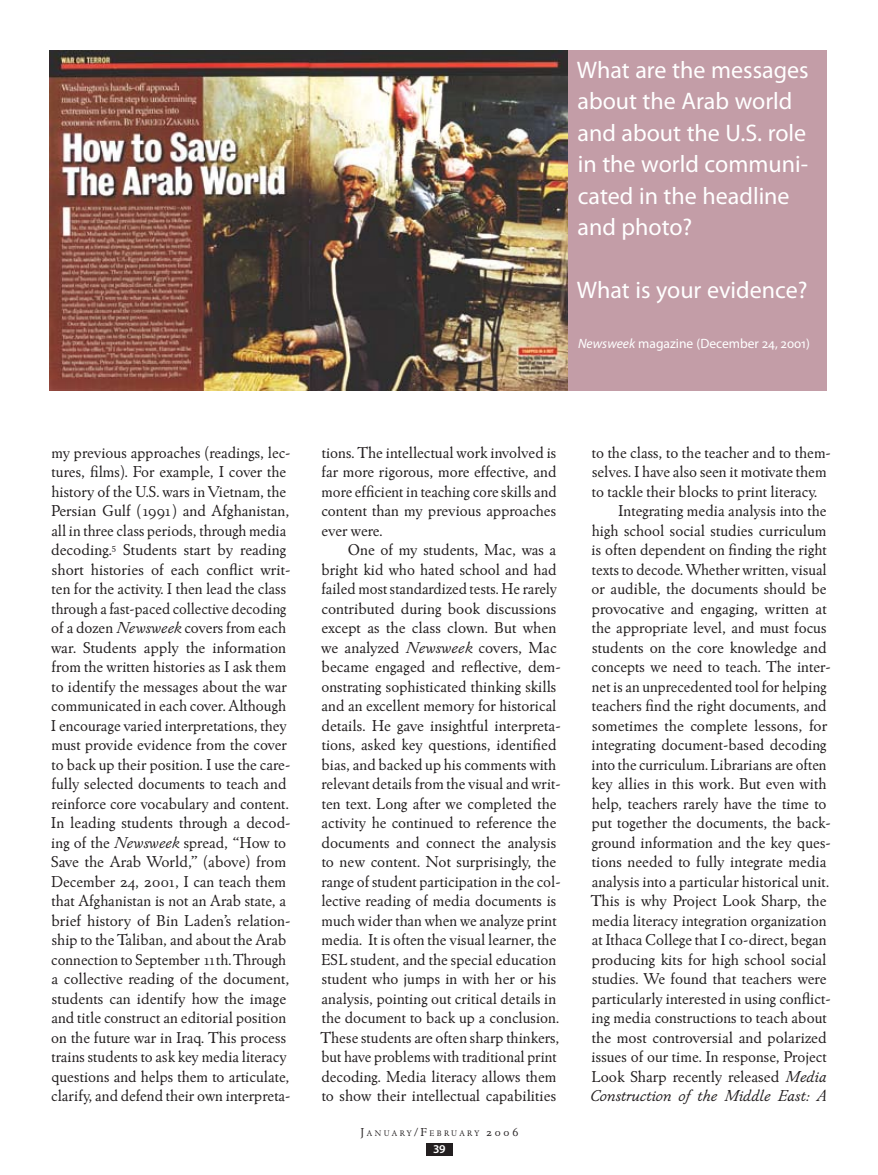
<style>
.page{position:relative;width:878px;height:1175px;background:#fff}
.page>*{position:absolute;margin:0;border:0;box-sizing:border-box;transform-origin:0 0}
.t1{font:24px/31.5px "Myriad Pro";color:#fff}
.t2{font:16.5px/19.5px "Winchester New ITC Book OS";color:#231f20}
.t3{font:16.5px "Winchester New ITC Book Italic OS";color:#231f20}
.t4{font:13.5px "Myriad Pro";color:#fff}
.t5{font:600 12px "Myriad Pro";color:#fff}
.t6{font:8.4px "Winchester New ITC Book OS";letter-spacing:.285em;color:#231f20}
.s1{font-style:italic}
.s2{font-family:"Winchester New ITC Book Italic OS"}
.s3{font-size:12px}
</style>
<div class="page">
<img style="left:50px;top:51px;width:518px;height:340px">
<div style="left:568px;top:51px;width:259px;height:340px;background:#c39da7"></div>
<div style="left:426px;top:1143px;width:26px;height:12px;background:#231f20"></div>
<h1 class="t1" style="left:577px;top:53px;width:233px">What are the messages about the Arab world and about the U.S. role in the world communi&shy;cated in the headline and photo?</h1>
<h1 class="t1" style="left:577px;top:274px;width:232px">What is your evidence?</h1>
<p class="t4" style="left:578px;top:335px;width:233px"><span class="s1">Newsweek</span> magazine (December 24, 2001)</p>
<p class="t2" style="left:51px;top:442px;width:241px">my previous approaches (readings, lec&shy;tures, films). For example, I cover the history of the U.S. wars in Vietnam, the Persian Gulf (1991) and Afghanistan, all in three class periods, through media decoding.<sup>5</sup> Students start by reading short histories of each conflict writ&shy;ten for the activity. I then lead the class through a fast-paced collective decoding of a dozen <span class="s2">Newsweek</span> covers from each war. Students apply the information from the written histories as I ask them to identify the messages about the war communicated in each cover. Although I encourage varied interpretations, they must provide evidence from the cover to back up their position. I use the care&shy;fully selected documents to teach and reinforce core vocabulary and content.<br>In leading students through a decod&shy;ing of the <span class="s2">Newsweek</span> spread, “How to Save the Arab World,” (above) from December 24, 2001, I can teach them that Afghanistan is not an Arab state, a brief history of Bin Laden’s relation&shy;ship to the Taliban, and about the Arab connection to September 11th.Through a collective reading of the document, students can identify how the image and title construct an editorial position on the future war in Iraq. This process trains students to ask key media literacy questions and helps them to articulate, clarify, and defend their own interpreta-</p>
<p class="t2" style="left:321px;top:442px;width:237px;text-align:justify">tions. The intellectual work involved is far more rigorous, more effective, and more efficient in teaching core skills and content than my previous approaches ever were.</p>
<p class="t2" style="left:320px;top:540px;width:242px;text-indent:27px">One of my students, Mac, was a bright kid who hated school and had failed most standardized tests. He rarely contributed during book discussions except as the class clown. But when we analyzed <span class="s2">Newsweek</span> covers, Mac became engaged and reflective, dem&shy;onstrating sophisticated thinking skills and an excellent memory for historical details. He gave insightful interpreta&shy;tions, asked key questions, identified bias, and backed up his comments with relevant details from the visual and writ&shy;ten text. Long after we completed the activity he continued to reference the documents and connect the analysis to new content. Not surprisingly, the range of student participation in the col&shy;lective reading of media documents is much wider than when we analyze print media. It is often the visual learner, the ESL student, and the special education student who jumps in with her or his analysis, pointing out critical details in the document to back up a conclusion.<br>These students are often sharp thinkers, but have problems with traditional print decoding. Media literacy allows them to show their intellectual capabilities</p>
<p class="t6" style="left:360px;top:1128px;width:159px"><span class="s3">J</span>anuary<span class="s3">/F</span>ebruary <span class="s3">2006</span></p>
<p class="t5" style="left:433px;top:1141px;width:14px">39</p>
<p class="t2" style="left:592px;top:442px;width:240px">to the class, to the teacher and to them-</p>
<p class="t2" style="left:592px;top:462px;width:236px">selves. I have also seen it motivate them</p>
<p class="t2" style="left:592px;top:481px;width:227px">to tackle their blocks to print literacy.</p>
<p class="t2" style="left:618px;top:501px;width:210px">Integrating media analysis into the</p>
<p class="t2" style="left:591px;top:520px;width:236px">high school social studies curriculum</p>
<p class="t2" style="left:591px;top:540px;width:237px">is often dependent on finding the right</p>
<p class="t2" style="left:592px;top:559px;width:236px">texts to decode. Whether written, visual</p>
<p class="t2" style="left:591px;top:579px;width:236px">or audible, the documents should be</p>
<p class="t2" style="left:591px;top:598px;width:236px">provocative and engaging, written at</p>
<p class="t2" style="left:592px;top:618px;width:236px">the appropriate level, and must focus</p>
<p class="t2" style="left:592px;top:637px;width:236px">students on the core knowledge and</p>
<p class="t2" style="left:591px;top:657px;width:241px">concepts we need to teach. The inter-</p>
<p class="t2" style="left:592px;top:676px;width:236px">net is an unprecedented tool for helping</p>
<p class="t2" style="left:592px;top:696px;width:236px">teachers find the right documents, and</p>
<p class="t2" style="left:592px;top:715px;width:237px">sometimes the complete lessons, for</p>
<p class="t2" style="left:591px;top:735px;width:236px">integrating document-based decoding</p>
<p class="t2" style="left:591px;top:754px;width:236px">into the curriculum. Librarians are often</p>
<p class="t2" style="left:591px;top:774px;width:236px">key allies in this work. But even with</p>
<p class="t2" style="left:591px;top:793px;width:236px">help, teachers rarely have the time to</p>
<p class="t2" style="left:591px;top:813px;width:241px">put together the documents, the back-</p>
<p class="t2" style="left:592px;top:832px;width:240px">ground information and the key ques-</p>
<p class="t2" style="left:592px;top:852px;width:236px">tions needed to fully integrate media</p>
<p class="t2" style="left:591px;top:871px;width:239px">analysis into a particular historical unit.</p>
<p class="t2" style="left:590px;top:891px;width:237px">This is why Project Look Sharp, the</p>
<p class="t2" style="left:591px;top:910px;width:236px">media literacy integration organization</p>
<p class="t2" style="left:591px;top:930px;width:236px">at Ithaca College that I co-direct, began</p>
<p class="t2" style="left:591px;top:949px;width:236px">producing kits for high school social</p>
<p class="t2" style="left:592px;top:969px;width:236px">studies. We found that teachers were</p>
<p class="t2" style="left:591px;top:988px;width:241px">particularly interested in using conflict-</p>
<p class="t2" style="left:591px;top:1008px;width:237px">ing media constructions to teach about</p>
<p class="t2" style="left:592px;top:1027px;width:236px">the most controversial and polarized</p>
<p class="t2" style="left:591px;top:1047px;width:237px">issues of our time. In response, Project</p>
<p class="t2" style="left:591px;top:1066px;width:237px">Look Sharp recently released <span class="s2">Media</span></p>
<p class="t3" style="left:589px;top:1086px;width:238px">Construction of the Middle East: A</p>
</div>
